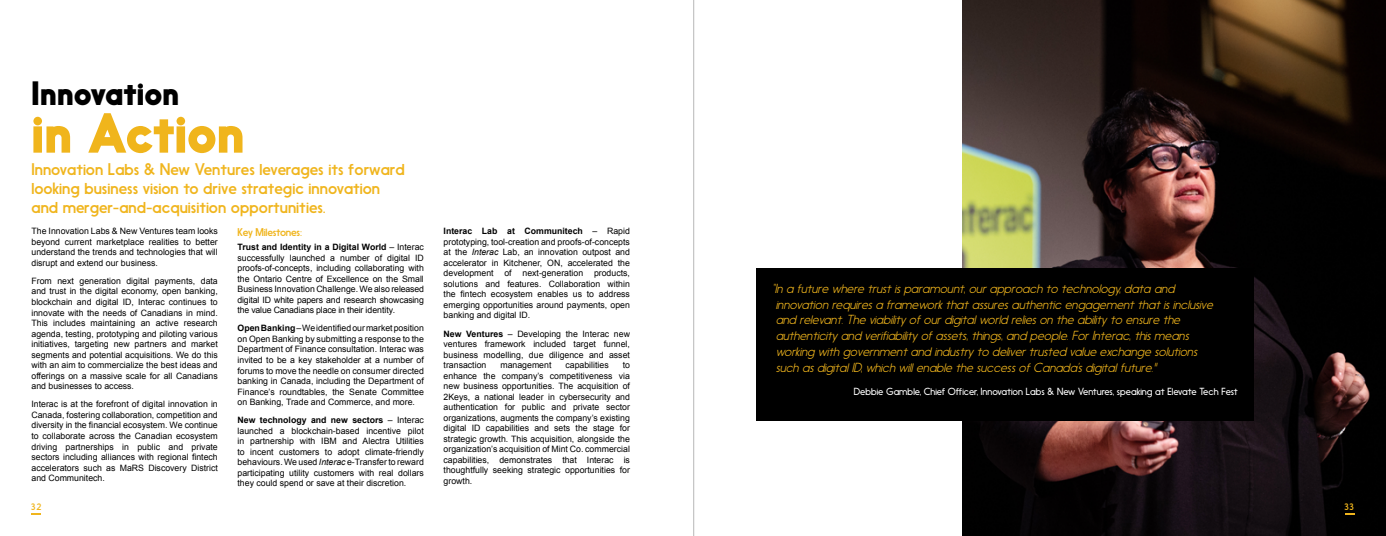
<style>
.page{position:relative;width:1386px;height:536px;background:#fff}
.page>*{position:absolute;margin:0;border:0;box-sizing:border-box;transform-origin:0 0}
.t1{font:900 52.5px "Tdlldj Nanami";color:#f0b51c}
.t2{font:900 31.5px "Tdlldj Nanami";letter-spacing:.005em;color:#000}
.t3{font:15.75px/18.9px "Kpnjgt Nanami";color:#f0b51d}
.t4{font:italic 200 12.25px/15.8px "Bqddqf Nanami";color:#f0b51d}
.t5{font:10.5px "Kpnjgt Nanami";letter-spacing:-.02em;color:#f0b51d}
.t6{font:300 9.62px "Xdtcyp Nanami";color:#fff}
.t7{font:8.75px/10.5px "Bbhywb Arial";color:#000;text-align:justify}
.t8{font:8.75px "Kpnjgt Nanami";color:#f0b51d}
.s1{font-family:"Mlqmfm Arial";font-weight:700}
.s2{font-family:"Jtqvpp Arial";font-style:italic}
.s3{font-family:"Vnhdyc Arial"}
</style>
<div class="page">
<img style="left:962px;top:0;width:424px;height:536px">
<div style="left:756px;top:268px;width:498px;height:152px;background:#000"></div>
<hr style="left:693px;top:0;width:1px;height:536px;background:#000">
<h1 class="t2" style="left:31px;top:75px;width:149px">Innovation</h1>
<h1 class="t1" style="left:31px;top:102px;width:214px">in Action</h1>
<p class="t3" style="left:32px;top:160px;width:375px">Innovation Labs &amp; New Ventures leverages its forward looking business vision to drive strategic innovation and merger-and-acquisition opportunities.</p>
<p class="t7" style="left:31px;top:226px;width:188px">The Innovation Labs &amp; New Ventures team looks beyond current marketplace realities to better understand the trends and technologies that will disrupt and extend our business.</p>
<p class="t7" style="left:31px;top:275px;width:188px">From next generation digital payments, data and trust in the digital economy, open banking, blockchain and digital ID, Interac continues to innovate with the needs of Canadians in mind.<br>This includes maintaining an active research agenda, testing, prototyping and piloting various initiatives, targeting new partners and market segments and potential acquisitions. We do this with an aim to commercialize the best ideas and offerings on a massive scale for all Canadians and businesses to access.</p>
<p class="t7" style="left:31px;top:399px;width:188px">Interac is at the forefront of digital innovation in Canada, fostering collaboration, competition and diversity in the financial ecosystem. We continue to collaborate across the Canadian ecosystem driving partnerships in public and private sectors including alliances with regional fintech accelerators such as MaRS Discovery District and Communitech.</p>
<h2 class="t5" style="left:238px;top:225px;width:66px">Key Milestones:</h2>
<p class="t7" style="left:238px;top:242px;width:188px"><span class="s1">Trust and Identity in a Digital World</span> – Interac successfully launched a number of digital ID proofs-of-concepts, including collaborating with the Ontario Centre of Excellence on the Small Business Innovation Challenge. We also released digital ID white papers and research showcasing the value Canadians place in their identity.</p>
<p class="t7" style="left:238px;top:323px;width:188px"><span class="s1">Open Banking</span>–We identified our market position on Open Banking by submitting a response to the Department of Finance consultation. Interac was invited to be a key stakeholder at a number of forums to move the needle on consumer directed banking in Canada, including the Department of Finance’s roundtables, the Senate Committee on Banking, Trade and Commerce, and more.</p>
<p class="t7" style="left:238px;top:415px;width:188px"><span class="s1">New technology and new sectors</span> – Interac launched a blockchain-based incentive pilot in partnership with IBM and Alectra Utilities to incent customers to adopt climate-friendly behaviours. We used <span class="s2">Interac</span> e-Transfer to reward participating utility customers with real dollars they could spend or save at their discretion.</p>
<p class="t7" style="left:444px;top:226px;width:188px"><span class="s1">Interac Lab at Communitech</span> – Rapid prototyping, tool-creation and proofs-of-concepts <span class="s3">at the</span> <span class="s2">Interac</span> Lab, an innovation outpost and accelerator in Kitchener, ON, accelerated the development of next-generation products, solutions and features. Collaboration within the fintech ecosystem enables us to address emerging opportunities around payments, open banking and digital ID.</p>
<p class="t7" style="left:444px;top:328px;width:188px"><span class="s1">New Ventures</span> – Developing the Interac new ventures framework included target funnel, business modelling, due diligence and asset transaction</p>
<p class="t7" style="left:500px;top:359px;width:53px">management</p>
<p class="t7" style="left:565px;top:359px;width:45px">capabilities</p>
<p class="t7" style="left:444px;top:359px;width:188px;text-indent:179px">to enhance the company’s competitiveness via new business opportunities. The acquisition of 2Keys, a national leader in cybersecurity and authentication for public and private sector organizations, augments the company’s existing digital ID capabilities and sets the stage for strategic growth. This acquisition, alongside the organization’s acquisition of Mint Co. commercial capabilities, demonstrates that Interac is thoughtfully seeking strategic opportunities for growth.</p>
<p class="t4" style="left:776px;top:281px;width:439px;text-indent:-4px">“In a future where trust is paramount, our approach to technology, data and innovation requires a framework that assures authentic engagement that is inclusive and relevant. The viability of our digital world relies on the ability to ensure the authenticity and verifiability of assets, things, and people. For Interac, this means working with government and industry to deliver trusted value exchange solutions such as digital ID, which will enable the success of Canada’s digital future."</p>
<p class="t6" style="left:854px;top:385px;width:386px">Debbie Gamble, Chief Officer, Innovation Labs &amp; New Ventures, speaking at Elevate Tech Fest</p>
<p class="t8" style="left:31px;top:501px;width:12px">32</p>
<p class="t8" style="left:1344px;top:501px;width:12px">33</p>
</div>
